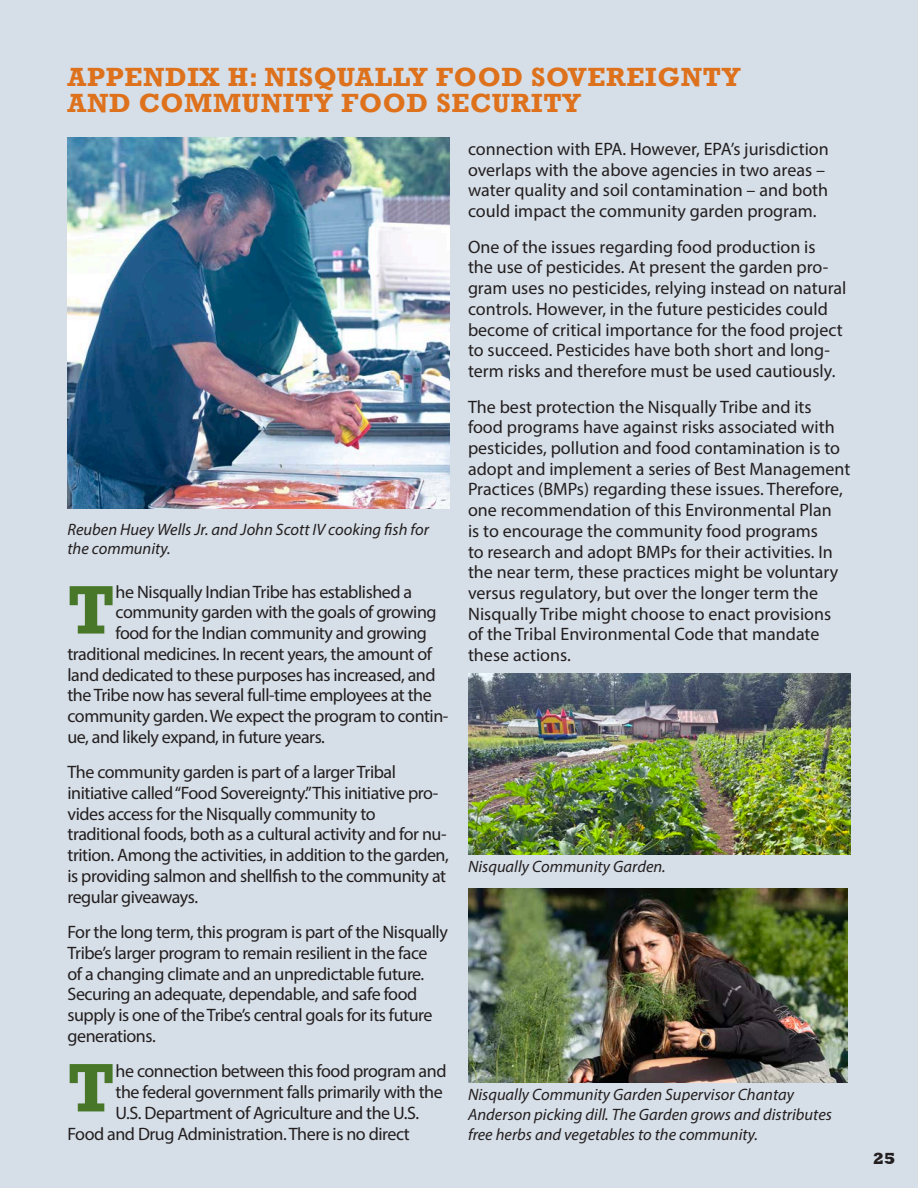
<style>
.page{position:relative;width:918px;height:1188px;background:#d6dee7}
.page>*{position:absolute;margin:0;border:0;box-sizing:border-box;transform-origin:0 0}
.NO_CHILD_HEADLINES_14_14__03{font:700 69.75px "Rockwell";color:#487729}
.NO_CHILD_HEADLINES_14_14__03-2{font:700 27px/25.5px "Rockwell";letter-spacing:.025em;color:#de711c}
.t1{font:18px/20.7px "Myriad Pro";letter-spacing:-.015em;color:#231f20}
.AVENIR_TEXT{font:italic 16.5px/19.8px "Myriad Pro";color:#231f20}
.AVENIR_TEXT-2{font:800 16.5px "Rockwell";color:#231f20}
</style>
<div class="page">
<img style="left:68px;top:137px;width:382px;height:372px">
<img style="left:469px;top:888px;width:379px;height:195px">
<img style="left:468px;top:674px;width:382px;height:181px">
<p class="NO_CHILD_HEADLINES_14_14__03-2" style="left:68px;top:64px;width:675px">APPENDIX H: NISQUALLY FOOD SOVEREIGNTY<br>AND COMMUNITY FOOD SECURITY</p>
<p class="t1" style="left:468px;top:138px;width:362px">connection with EPA. However, EPA’s jurisdiction overlaps with the above agencies in two areas – water quality and soil contamination – and both could impact the community garden program.</p>
<p class="t1" style="left:468px;top:236px;width:380px">One of the issues regarding food production is<br>the use of pesticides. At present the garden pro&shy;gram uses no pesticides, relying instead on natural controls. However, in the future pesticides could become of critical importance for the food project to succeed. Pesticides have both short and long&shy;term risks and therefore must be used cautiously.</p>
<p class="t1" style="left:468px;top:396px;width:384px">The best protection the Nisqually Tribe and its food programs have against risks associated with pesticides, pollution and food contamination is to adopt and implement a series of Best Management Practices (BMPs) regarding these issues. Therefore, one recommendation of this Environmental Plan<br>is to encourage the community food programs<br>to research and adopt BMPs for their activities. In the near term, these practices might be voluntary versus regulatory, but over the longer term the Nisqually Tribe might choose to enact provisions of the Tribal Environmental Code that mandate these actions.</p>
<p class="AVENIR_TEXT" style="left:68px;top:519px;width:363px">Reuben Huey Wells Jr. and John Scott IV cooking fish for the community.</p>
<p class="t1" style="left:116px;top:581px;width:298px">he Nisqually Indian Tribe has established a</p>
<p class="t1" style="left:116px;top:602px;width:323px">community garden with the goals of growing</p>
<p class="t1" style="left:116px;top:623px;width:313px">food for the Indian community and growing</p>
<p class="t1" style="left:68px;top:643px;width:366px">traditional medicines. In recent years, the amount of</p>
<p class="t1" style="left:68px;top:664px;width:370px">land dedicated to these purposes has increased, and</p>
<p class="t1" style="left:68px;top:685px;width:366px">the Tribe now has several full-time employees at the</p>
<p class="t1" style="left:68px;top:705px;width:382px">community garden. We expect the program to contin-</p>
<p class="t1" style="left:68px;top:726px;width:259px">ue, and likely expand, in future years.</p>
<p class="t1" style="left:68px;top:762px;width:383px">The community garden is part of a larger Tribal initiative called “Food Sovereignty.” This initiative pro&shy;vides access for the Nisqually community to traditional foods, both as a cultural activity and for nu&shy;trition. Among the activities, in addition to the garden, is providing salmon and shellfish to the community at regular giveaways.</p>
<p class="t1" style="left:68px;top:922px;width:382px">For the long term, this program is part of the Nisqually Tribe’s larger program to remain resilient in the face<br>of a changing climate and an unpredictable future.<br>Securing an adequate, dependable, and safe food supply is one of the Tribe’s central goals for its future generations.</p>
<p class="t1" style="left:116px;top:1061px;width:332px">he connection between this food program and</p>
<p class="t1" style="left:116px;top:1081px;width:329px">the federal government falls primarily with the</p>
<p class="t1" style="left:116px;top:1102px;width:305px">U.S. Department of Agriculture and the U.S.</p>
<p class="t1" style="left:68px;top:1123px;width:344px">Food and Drug Administration. There is no direct</p>
<p class="NO_CHILD_HEADLINES_14_14__03" style="left:68px;top:568px;width:49px">T</p>
<p class="AVENIR_TEXT" style="left:468px;top:856px;width:199px">Nisqually Community Garden.</p>
<p class="NO_CHILD_HEADLINES_14_14__03" style="left:68px;top:1046px;width:49px">T</p>
<p class="AVENIR_TEXT" style="left:468px;top:1085px;width:366px">Nisqually Community Garden Supervisor Chantay<br>Anderson picking dill. The Garden grows and distributes free herbs and vegetables to the community.</p>
<p class="AVENIR_TEXT-2" style="left:873px;top:1149px;width:24px">25</p>
</div>
